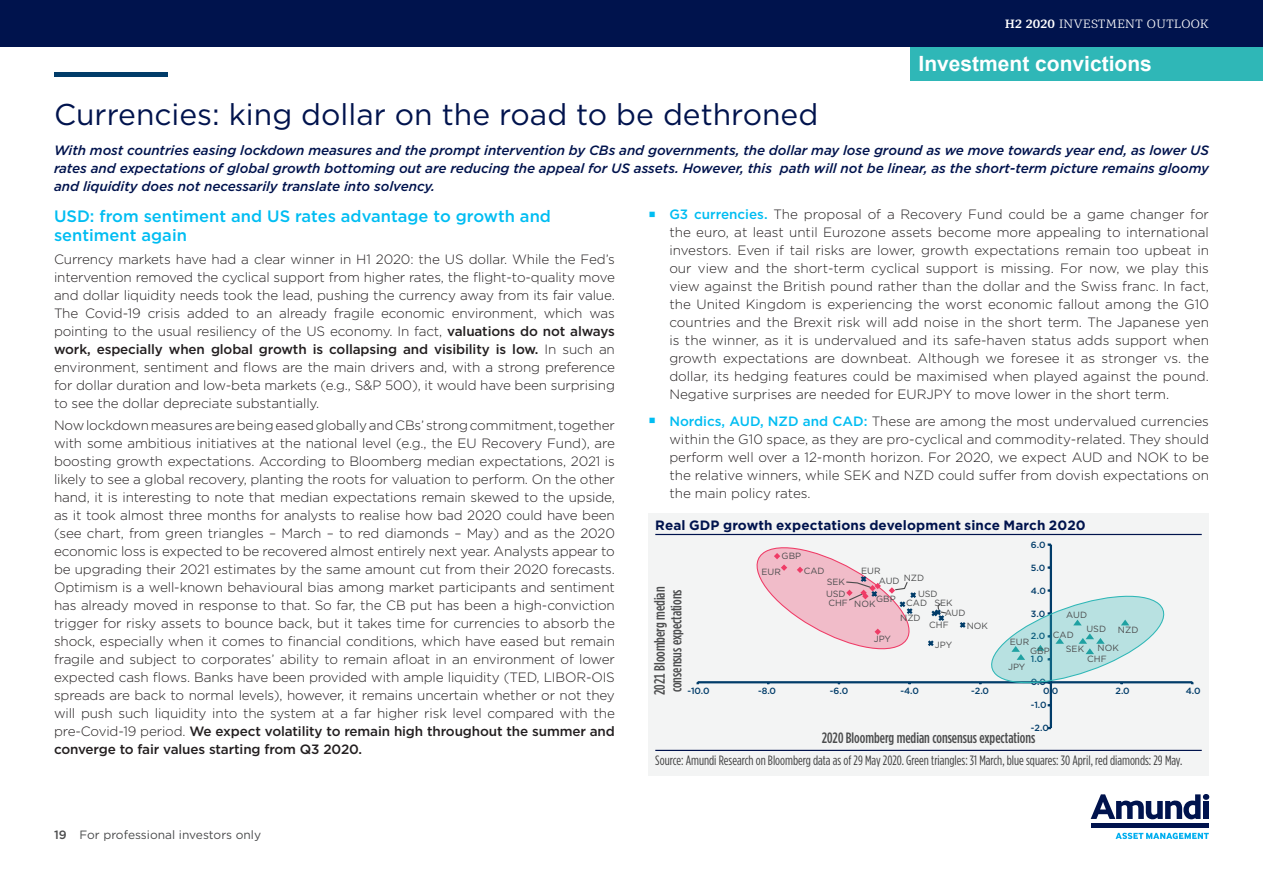
<style>
.page{position:relative;width:1263px;height:893px;background:#fff}
.page>*{position:absolute;margin:0;border:0;box-sizing:border-box;transform-origin:0 0}
.Amundi_Section_Headi{font:30px "Gotham";color:#00134d}
.t1{font:700 21px "Arial";color:#fff}
.Amundi_Sub_Heading_L{font:500 16.5px/19.8px "Gotham";color:#01bdf2}
.Amundi_Chart_Text_Gr{font:500 15px/16.5px "Gotham Condensed";color:#4b4c4d}
.Main_Body_AMUNDI{font:300 13.5px/18px "Gotham";letter-spacing:-.01em;color:#231f20;text-align:justify}
.Main_Body_AMUNDI-2{font:italic 500 13.5px/18px "Gotham";letter-spacing:-.005em;color:#00134d;text-align:justify}
.Amundi_Chart_Source{font:13.5px "Gotham Condensed";color:#3e3e3f}
.Amundi_Chart_Title{font:700 13.5px "Gotham";letter-spacing:.01em;color:#00134d}
.t2{font:12px "Gotham";color:#4b4c4d}
.t3{font:300 12px "Mediator Serif";letter-spacing:.02em;color:#fff}
.Amundi_Body_Text{font:9px "Gotham";color:#4b4c4d}
.Amundi_Body_Text-2{font:500 9px "Gotham";color:#013c69}
.s1{font-weight:700}
.s2{font-weight:500}
.s3{font-weight:500;color:#01bdf2}
</style>
<div class="page">
<svg style="left:1091px;top:794px;width:118px;height:25px"></svg>
<div style="left:1203px;top:801px;width:6px;height:18px;background:#00134d"></div>
<hr style="left:1091px;top:824px;width:118px;height:4px;background:#00134d">
<svg style="left:1115px;top:833px;width:94px;height:6px"></svg>
<div style="left:54px;top:72px;width:114px;height:5px;background:#013c69"></div>
<div style="left:648px;top:513px;width:561px;height:262px;background:#f3f4f4"></div>
<hr style="left:655px;top:534px;width:547px;height:1px;background:#00134d">
<hr style="left:655px;top:750px;width:547px;height:1px;background:#00134d">
<div style="left:910px;top:47px;width:353px;height:34px;background:#2fb7b7"></div>
<hr style="left:1050px;top:545px;width:2px;height:183px;background:#013c69">
<hr style="left:698px;top:681px;width:494px;height:2px;background:#013c69">
<svg style="left:979px;top:589px;width:197px;height:99px"></svg>
<svg style="left:756px;top:547px;width:210px;height:103px"></svg>
<div style="left:0;top:0;width:1263px;height:47px;background:#00134d"></div>
<p class="t3" style="left:1005px;top:16px;width:205px"><span class="s1">H2 2020</span> INVESTMENT OUTLOOK</p>
<p class="t1" style="left:918px;top:49px;width:235px">Investment convictions</p>
<p class="Amundi_Section_Headi" style="left:54px;top:95px;width:766px">Currencies: king dollar on the road to be dethroned</p>
<p class="Main_Body_AMUNDI-2" style="left:54px;top:141px;width:1156px">With most countries easing lockdown measures and the prompt intervention by CBs and governments, the dollar may lose ground as we move towards year end, as lower US rates and expectations of global growth bottoming out are reducing the appeal for US assets. However, this path will not be linear, as the short-term picture remains gloomy and liquidity does not necessarily translate into solvency.</p>
<p class="Amundi_Sub_Heading_L" style="left:54px;top:206px;width:498px">USD: from sentiment and US rates advantage to growth and sentiment again</p>
<p class="Main_Body_AMUNDI" style="left:54px;top:249px;width:562px">Currency markets have had a clear winner in H1 2020: the US dollar. While the Fed’s intervention removed the cyclical support from higher rates, the flight-to-quality move and dollar liquidity needs took the lead, pushing the currency away from its fair value.<br>The Covid-19 crisis added to an already fragile economic environment, which was pointing to the usual resiliency of the US economy. In fact, <span class="s2">valuations do not always work, especially when global growth is collapsing and visibility is low.</span> In such an environment, sentiment and flows are the main drivers and, with a strong preference for dollar duration and low-beta markets (e.g., S&amp;P 500), it would have been surprising to see the dollar depreciate substantially.</p>
<p class="Main_Body_AMUNDI" style="left:54px;top:416px;width:562px">Now lockdown measures are being eased globally and CBs’ strong commitment, together with some ambitious initiatives at the national level (e.g., the EU Recovery Fund), are boosting growth expectations. According to Bloomberg median expectations, 2021 is likely to see a global recovery, planting the roots for valuation to perform. On the other hand, it is interesting to note that median expectations remain skewed to the upside, as it took almost three months for analysts to realise how bad 2020 could have been (see chart, from green triangles – March – to red diamonds – May) and as the 2020 economic loss is expected to be recovered almost entirely next year. Analysts appear to be upgrading their 2021 estimates by the same amount cut from their 2020 forecasts.<br>Optimism is a well-known behavioural bias among market participants and sentiment has already moved in response to that. So far, the CB put has been a high-conviction trigger for risky assets to bounce back, but it takes time for currencies to absorb the shock, especially when it comes to financial conditions, which have eased but remain fragile and subject to corporates’ ability to remain afloat in an environment of lower expected cash flows. Banks have been provided with ample liquidity (TED, LIBOR-OIS spreads are back to normal levels), however, it remains uncertain whether or not they will push such liquidity into the system at a far higher risk level compared with the pre-Covid-19 period. <span class="s2">We expect volatility to remain high throughout the summer and converge to fair values starting from Q3 2020.</span></p>
<p class="Main_Body_AMUNDI" style="left:669px;top:205px;width:541px"><span class="s3">G3 currencies.</span> The proposal of a Recovery Fund could be a game changer for the euro, at least until Eurozone assets become more appealing to international investors. Even if tail risks are lower, growth expectations remain too upbeat in our view and the short-term cyclical support is missing. For now, we play this view against the British pound rather than the dollar and the Swiss franc. In fact, the United Kingdom is experiencing the worst economic fallout among the G10 countries and the Brexit risk will add noise in the short term. The Japanese yen is the winner, as it is undervalued and its safe-haven status adds support when growth expectations are downbeat. Although we foresee it as stronger vs. the dollar, its hedging features could be maximised when played against the pound.<br>Negative surprises are needed for EURJPY to move lower in the short term.</p>
<p class="Main_Body_AMUNDI" style="left:669px;top:412px;width:541px"><span class="s3">Nordics, AUD, NZD and CAD:</span> These are among the most undervalued currencies within the G10 space, as they are pro-cyclical and commodity-related. They should perform well over a 12-month horizon. For 2020, we expect AUD and NOK to be the relative winners, while SEK and NZD could suffer from dovish expectations on the main policy rates.</p>
<p class="Amundi_Chart_Title" style="left:655px;top:516px;width:432px">Real GDP growth expectations development since March 2020</p>
<p class="Amundi_Body_Text-2" style="left:1031px;top:539px;width:16px">6.0</p>
<p class="Amundi_Body_Text-2" style="left:1031px;top:562px;width:16px">5.0</p>
<p class="Amundi_Body_Text-2" style="left:1031px;top:585px;width:16px">4.0</p>
<p class="Amundi_Body_Text-2" style="left:1031px;top:608px;width:16px">3.0</p>
<p class="Amundi_Body_Text-2" style="left:1031px;top:630px;width:16px">2.0</p>
<p class="Amundi_Body_Text-2" style="left:1031px;top:653px;width:14px">1.0</p>
<p class="Amundi_Body_Text-2" style="left:1031px;top:676px;width:17px">0.0</p>
<p class="Amundi_Body_Text-2" style="left:1031px;top:699px;width:17px">-1.0</p>
<p class="Amundi_Body_Text-2" style="left:1031px;top:722px;width:19px">-2.0</p>
<p class="Amundi_Body_Text" style="left:782px;top:550px;width:21px">GBP</p>
<p class="Amundi_Body_Text" style="left:804px;top:565px;width:22px">CAD</p>
<p class="Amundi_Body_Text" style="left:861px;top:565px;width:21px">EUR</p>
<p class="Amundi_Body_Text" style="left:762px;top:566px;width:21px">EUR</p>
<p class="Amundi_Body_Text" style="left:904px;top:572px;width:22px">NZD</p>
<p class="Amundi_Body_Text" style="left:900px;top:612px;width:22px">NZD</p>
<p class="Amundi_Body_Text" style="left:879px;top:575px;width:22px">AUD</p>
<p class="Amundi_Body_Text" style="left:827px;top:576px;width:20px">SEK</p>
<p class="Amundi_Chart_Text_Gr" style="left:651px;top:695px;width:110px;rotate:-90deg">2021 Bloomberg median consensus expectations</p>
<p class="Amundi_Body_Text" style="left:826px;top:588px;width:21px">USD</p>
<p class="Amundi_Body_Text" style="left:918px;top:588px;width:21px">USD</p>
<p class="Amundi_Body_Text" style="left:876px;top:593px;width:21px">GBP</p>
<p class="Amundi_Body_Text" style="left:934px;top:597px;width:20px">SEK</p>
<p class="Amundi_Body_Text" style="left:828px;top:597px;width:21px">CHF</p>
<p class="Amundi_Body_Text" style="left:906px;top:597px;width:22px">CAD</p>
<p class="Amundi_Body_Text" style="left:854px;top:598px;width:23px">NOK</p>
<p class="Amundi_Body_Text" style="left:945px;top:607px;width:22px">AUD</p>
<p class="Amundi_Body_Text" style="left:1066px;top:609px;width:22px">AUD</p>
<p class="Amundi_Body_Text" style="left:929px;top:619px;width:21px">CHF</p>
<p class="Amundi_Body_Text" style="left:967px;top:620px;width:23px">NOK</p>
<p class="Amundi_Body_Text" style="left:1086px;top:623px;width:21px">USD</p>
<p class="Amundi_Body_Text" style="left:1118px;top:624px;width:22px">NZD</p>
<p class="Amundi_Body_Text" style="left:1053px;top:629px;width:22px">CAD</p>
<p class="Amundi_Body_Text" style="left:874px;top:633px;width:19px">JPY</p>
<p class="Amundi_Body_Text" style="left:1010px;top:636px;width:21px">EUR</p>
<p class="Amundi_Body_Text" style="left:935px;top:639px;width:19px">JPY</p>
<p class="Amundi_Body_Text" style="left:1097px;top:642px;width:23px">NOK</p>
<p class="Amundi_Body_Text" style="left:1008px;top:661px;width:19px">JPY</p>
<p class="Amundi_Body_Text" style="left:1066px;top:643px;width:20px">SEK</p>
<p class="Amundi_Body_Text" style="left:1030px;top:645px;width:21px">GBP</p>
<p class="Amundi_Body_Text" style="left:1087px;top:653px;width:21px">CHF</p>
<p class="Amundi_Body_Text-2" style="left:688px;top:685px;width:24px">-10.0</p>
<p class="Amundi_Body_Text-2" style="left:758px;top:685px;width:20px">-8.0</p>
<p class="Amundi_Body_Text-2" style="left:830px;top:685px;width:20px">-6.0</p>
<p class="Amundi_Body_Text-2" style="left:900px;top:685px;width:20px">-4.0</p>
<p class="Amundi_Body_Text-2" style="left:971px;top:685px;width:19px">-2.0</p>
<p class="Amundi_Body_Text-2" style="left:1043px;top:685px;width:17px">0.0</p>
<p class="Amundi_Body_Text-2" style="left:1115px;top:685px;width:16px">2.0</p>
<p class="Amundi_Body_Text-2" style="left:1186px;top:685px;width:16px">4.0</p>
<p class="Amundi_Chart_Text_Gr" style="left:822px;top:730px;width:215px">2020 Bloomberg median consensus expectations</p>
<p class="Amundi_Chart_Source" style="left:655px;top:753px;width:529px">Source: Amundi Research on Bloomberg data as of 29 May 2020. Green triangles: 31 March, blue squares: 30 April, red diamonds: 29 May.</p>
<p class="t2" style="left:54px;top:827px;width:209px"><span class="s2">19</span> For professional investors only</p>
</div>
